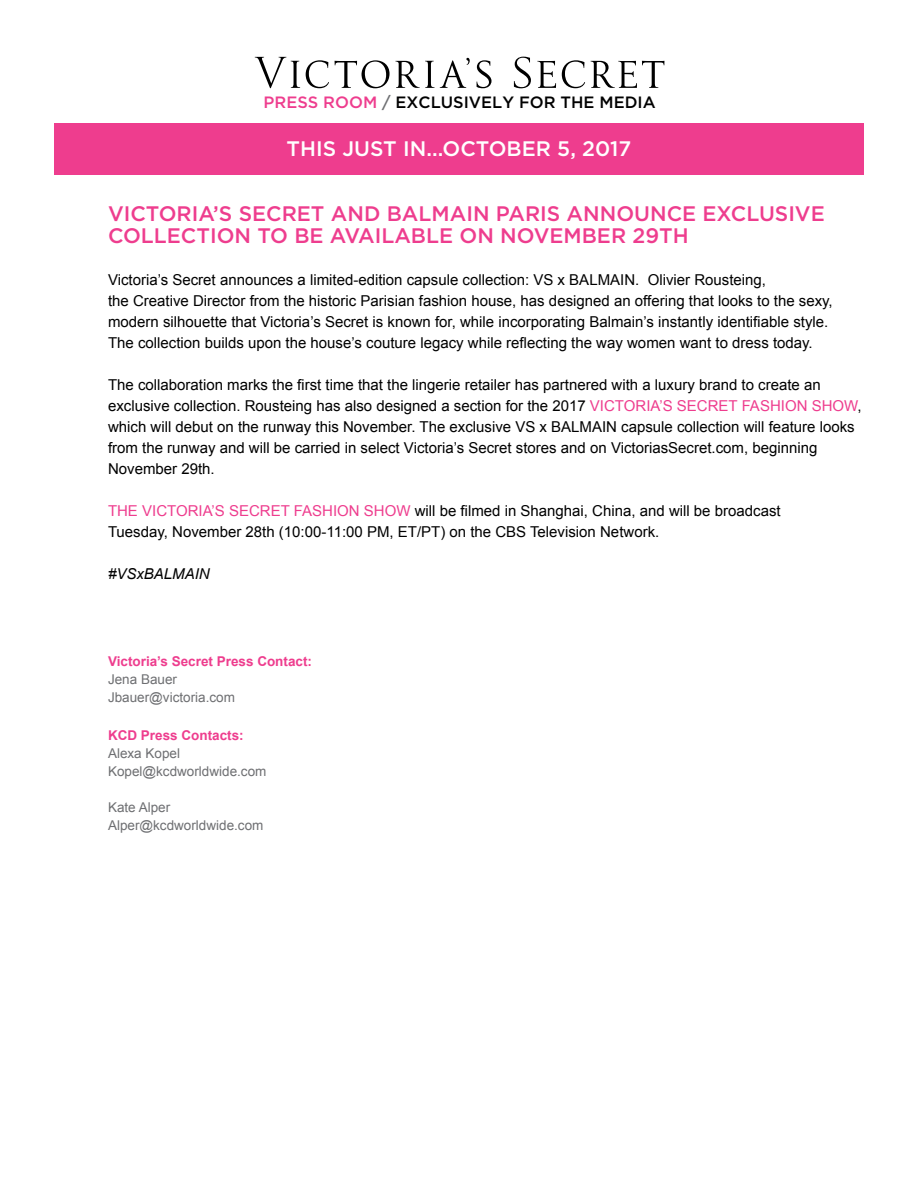
<style>
.page{position:relative;width:918px;height:1188px;background:#fff}
.page>*{position:absolute;margin:0;border:0;box-sizing:border-box;transform-origin:0 0}
.t1{font:500 21px/22.5px "Gotham";color:#ee3d8e}
.t2{font:500 21px "Gotham";color:#fff}
.t3{font:500 16.35px "Gotham";color:#000}
.t4{font:15px/21px "Arial";color:#000}
.t5{font:italic 15px "Arial";color:#000}
.t6{font:13.5px/18px "Arial";color:#6e6f72}
.t7{font:700 13.5px "Arial";color:#ee3d8e}
.s1{color:#ee3d8e}
.s2{color:#6e6f72}
</style>
<div class="page">
<svg style="left:255px;top:57px;width:45px;height:31px"></svg>
<svg style="left:306px;top:60px;width:23px;height:28px"></svg>
<svg style="left:335px;top:60px;width:55px;height:28px"></svg>
<svg style="left:396px;top:61px;width:38px;height:27px"></svg>
<svg style="left:440px;top:58px;width:30px;height:30px"></svg>
<svg style="left:477px;top:60px;width:15px;height:28px"></svg>
<svg style="left:514px;top:57px;width:17px;height:31px"></svg>
<svg style="left:537px;top:61px;width:19px;height:27px"></svg>
<svg style="left:562px;top:60px;width:23px;height:28px"></svg>
<svg style="left:591px;top:61px;width:73px;height:27px"></svg>
<div style="left:54px;top:123px;width:810px;height:51px;background:#ee3d8e"></div>
<p class="t3" style="left:264px;top:92px;width:394px"><span class="s1">PRESS ROOM</span> <span class="s2">/</span> EXCLUSIVELY FOR THE MEDIA</p>
<h1 class="t2" style="left:287px;top:135px;width:346px">THIS JUST IN...OCTOBER 5, 2017</h1>
<h1 class="t1" style="left:108px;top:202px;width:718px">VICTORIA’S SECRET AND BALMAIN PARIS ANNOUNCE EXCLUSIVE<br>COLLECTION TO BE AVAILABLE ON NOVEMBER 29TH</h1>
<p class="t4" style="left:108px;top:270px;width:726px">Victoria’s Secret announces a limited-edition capsule collection: VS x BALMAIN. Olivier Rousteing,<br>the Creative Director from the historic Parisian fashion house, has designed an offering that looks to the sexy, modern silhouette that Victoria’s Secret is known for, while incorporating Balmain’s instantly identifiable style.<br>The collection builds upon the house’s couture legacy while reflecting the way women want to dress today.</p>
<p class="t4" style="left:108px;top:375px;width:755px">The collaboration marks the first time that the lingerie retailer has partnered with a luxury brand to create an exclusive collection. Rousteing has also designed a section for the 2017 <span class="s1">VICTORIA’S SECRET FASHION SHOW</span>, which will debut on the runway this November. The exclusive VS x BALMAIN capsule collection will feature looks from the runway and will be carried in select Victoria’s Secret stores and on VictoriasSecret.com, beginning November 29th.</p>
<p class="t4" style="left:108px;top:501px;width:674px"><span class="s1">THE VICTORIA’S SECRET FASHION SHOW</span> will be filmed in Shanghai, China, and will be broadcast<br>Tuesday, November 28th (10:00-11:00 PM, ET/PT) on the CBS Television Network.</p>
<p class="t5" style="left:108px;top:564px;width:103px">#VSxBALMAIN</p>
<p class="t7" style="left:108px;top:653px;width:206px">Victoria’s Secret Press Contact:</p>
<p class="t6" style="left:108px;top:671px;width:128px">Jena Bauer<br>Jbauer@victoria.com</p>
<p class="t7" style="left:108px;top:726px;width:137px">KCD Press Contacts:</p>
<p class="t6" style="left:108px;top:744px;width:160px">Alexa Kopel<br>Kopel@kcdworldwide.com</p>
<p class="t6" style="left:108px;top:798px;width:157px">Kate Alper<br>Alper@kcdworldwide.com</p>
</div>
